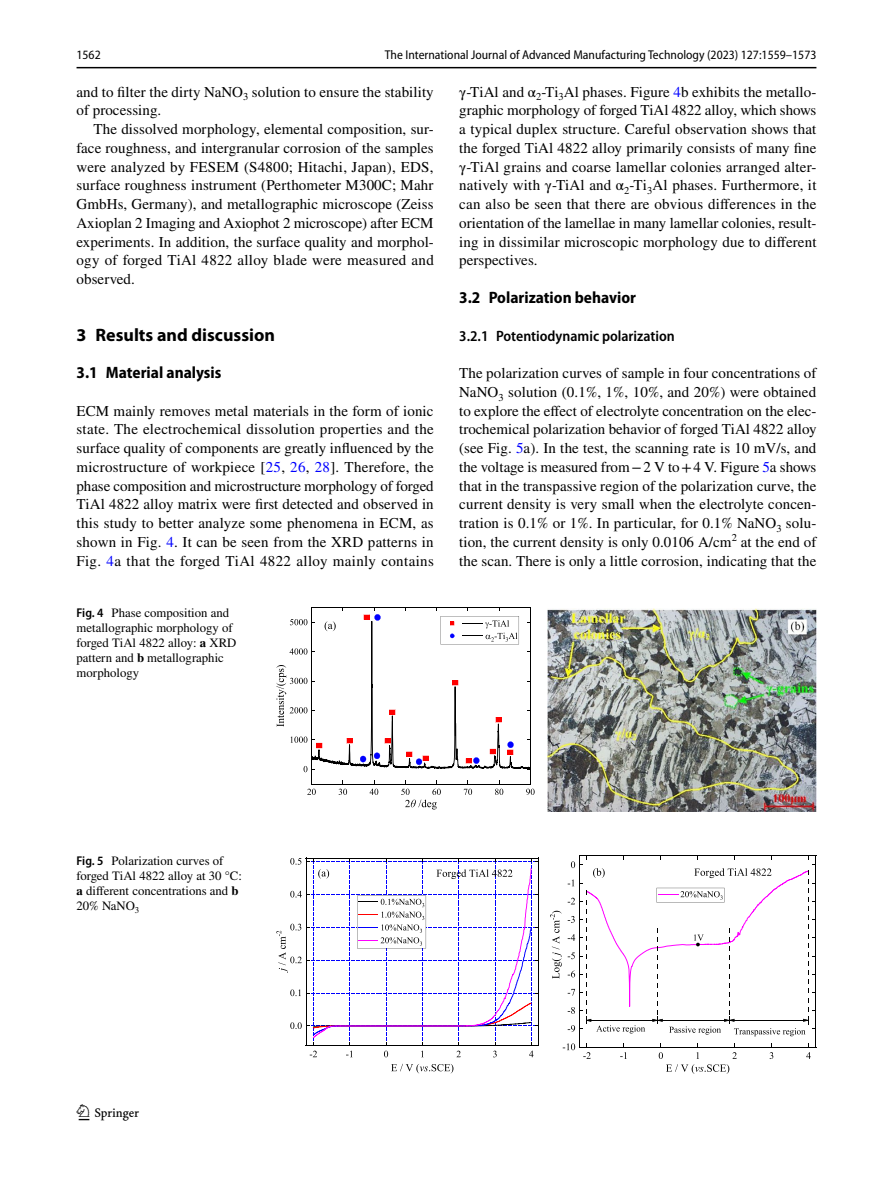
<style>
.page{position:relative;width:893px;height:1187px;background:#fff}
.page>*{position:absolute;margin:0;border:0;box-sizing:border-box;transform-origin:0 0}
.t1{font:22.5px "Springnew Regular 2";color:#000}
.t2{font:700 18px "Myriad Pro";color:#000}
.t3{font:700 semi-condensed 16.5px "Myriad Pro";color:#000}
.t4{font:15px/18.8px "STIX";letter-spacing:.005em;color:#000;text-align:justify}
.t5{font:600 semi-condensed 15px "Myriad Pro";color:#000}
.t6{font:12.75px/15px "STIX";color:#000}
.t7{font:semi-condensed 12.75px "Myriad Pro";color:#000}
.s1{color:#00f}
.s2{font-family:"Myriad Pro";font-weight:600;font-stretch:semi-condensed}
.s3{font-weight:700}
</style>
<div class="page">
<hr style="left:77px;top:67px;width:739px;height:1px;background:#000">
<img style="left:548px;top:608px;width:268px;height:203px">
<hr style="left:311px;top:783px;width:220px;height:1px;background:#000">
<hr style="left:311px;top:607px;width:1px;height:177px;background:#000">
<hr style="left:530px;top:607px;width:1px;height:177px;background:#000">
<svg style="left:307px;top:783px;width:9px;height:12px"></svg>
<svg style="left:339px;top:780px;width:8px;height:15px"></svg>
<svg style="left:370px;top:780px;width:8px;height:15px"></svg>
<svg style="left:464px;top:780px;width:8px;height:15px"></svg>
<svg style="left:495px;top:780px;width:8px;height:15px"></svg>
<svg style="left:526px;top:783px;width:9px;height:12px"></svg>
<svg style="left:401px;top:780px;width:40px;height:29px"></svg>
<svg style="left:276px;top:607px;width:254px;height:165px"></svg>
<svg style="left:391px;top:1063px;width:62px;height:10px"></svg>
<svg style="left:276px;top:857px;width:263px;height:200px"></svg>
<hr style="left:579px;top:1046px;width:237px;height:1px;background:#000">
<hr style="left:579px;top:855px;width:1px;height:192px;background:#000">
<hr style="left:815px;top:855px;width:1px;height:192px;background:#000">
<svg style="left:620px;top:1043px;width:7px;height:15px"></svg>
<svg style="left:659px;top:1043px;width:4px;height:15px"></svg>
<svg style="left:696px;top:1043px;width:3px;height:15px"></svg>
<svg style="left:732px;top:1043px;width:5px;height:15px"></svg>
<svg style="left:770px;top:1043px;width:3px;height:15px"></svg>
<svg style="left:806px;top:1043px;width:10px;height:15px"></svg>
<svg style="left:563px;top:1043px;width:28px;height:15px"></svg>
<svg style="left:550px;top:910px;width:12px;height:68px"></svg>
<svg style="left:666px;top:1064px;width:63px;height:9px"></svg>
<svg style="left:568px;top:855px;width:247px;height:181px"></svg>
<p class="t7" style="left:77px;top:48px;width:26px">1562</p>
<p class="t7" style="left:385px;top:48px;width:433px">The International Journal of Advanced Manufacturing Technology (2023) 127:1559–1573</p>
<p class="t4" style="left:77px;top:83px;width:359px">and to filter the dirty NaNO<sub>3</sub> solution to ensure the stability of processing.</p>
<p class="t4" style="left:77px;top:121px;width:359px;text-indent:17px">The dissolved morphology, elemental composition, sur&shy;face roughness, and intergranular corrosion of the samples were analyzed by FESEM (S4800; Hitachi, Japan), EDS, surface roughness instrument (Perthometer M300C; Mahr GmbHs, Germany), and metallographic microscope (Zeiss Axioplan 2 Imaging and Axiophot 2 microscope) after ECM experiments. In addition, the surface quality and morphol&shy;ogy of forged TiAl 4822 alloy blade were measured and observed.</p>
<p class="t2" style="left:77px;top:323px;width:200px">3 Results and discussion</p>
<p class="t3" style="left:77px;top:363px;width:146px">3.1 Material analysis</p>
<p class="t4" style="left:77px;top:402px;width:359px">ECM mainly removes metal materials in the form of ionic state. The electrochemical dissolution properties and the surface quality of components are greatly influenced by the microstructure of workpiece [<span class="s1">25</span>, <span class="s1">26</span>, <span class="s1">28</span>]. Therefore, the phase composition and microstructure morphology of forged TiAl 4822 alloy matrix were first detected and observed in this study to better analyze some phenomena in ECM, as shown in Fig. <span class="s1">4</span>. It can be seen from the XRD patterns in Fig. <span class="s1">4</span>a that the forged TiAl 4822 alloy mainly contains</p>
<p class="t6" style="left:77px;top:606px;width:161px"><span class="s2">Fig. 4</span> Phase composition and metallographic morphology of forged TiAl 4822 alloy: <span class="s3">a</span> XRD pattern and <span class="s3">b</span> metallographic morphology</p>
<p class="t4" style="left:459px;top:83px;width:359px">γ-TiAl and α<sub>2</sub>-Ti<sub>3</sub>Al phases. Figure <span class="s1">4</span>b exhibits the metallo&shy;graphic morphology of forged TiAl 4822 alloy, which shows a typical duplex structure. Careful observation shows that the forged TiAl 4822 alloy primarily consists of many fine γ-TiAl grains and coarse lamellar colonies arranged alter&shy;natively with γ-TiAl and α<sub>2</sub>-Ti<sub>3</sub>Al phases. Furthermore, it can also be seen that there are obvious differences in the orientation of the lamellae in many lamellar colonies, result&shy;ing in dissimilar microscopic morphology due to different perspectives.</p>
<p class="t3" style="left:459px;top:288px;width:178px">3.2 Polarization behavior</p>
<p class="t5" style="left:459px;top:327px;width:217px">3.2.1 Potentiodynamic polarization</p>
<p class="t4" style="left:459px;top:364px;width:359px">The polarization curves of sample in four concentrations of NaNO<sub>3</sub> solution (0.1%, 1%, 10%, and 20%) were obtained to explore the effect of electrolyte concentration on the elec&shy;trochemical polarization behavior of forged TiAl 4822 alloy (see Fig. <span class="s1">5</span>a). In the test, the scanning rate is 10 mV/s, and the voltage is measured from−2 V to+4 V. Figure <span class="s1">5</span>a shows that in the transpassive region of the polarization curve, the current density is very small when the electrolyte concen&shy;tration is 0.1% or 1%. In particular, for 0.1% NaNO<sub>3</sub> solu&shy;tion, the current density is only 0.0106 A/cm<sup>2</sup> at the end of the scan. There is only a little corrosion, indicating that the</p>
<p class="t6" style="left:77px;top:854px;width:167px"><span class="s2">Fig. 5</span> Polarization curves of forged TiAl 4822 alloy at 30 °C: <span class="s3">a</span> different concentrations and <span class="s3">b<br></span>20% NaNO<sub>3</sub></p>
<h1 class="t1" style="left:79px;top:1104px;width:62px">1 3</h1>
</div>
